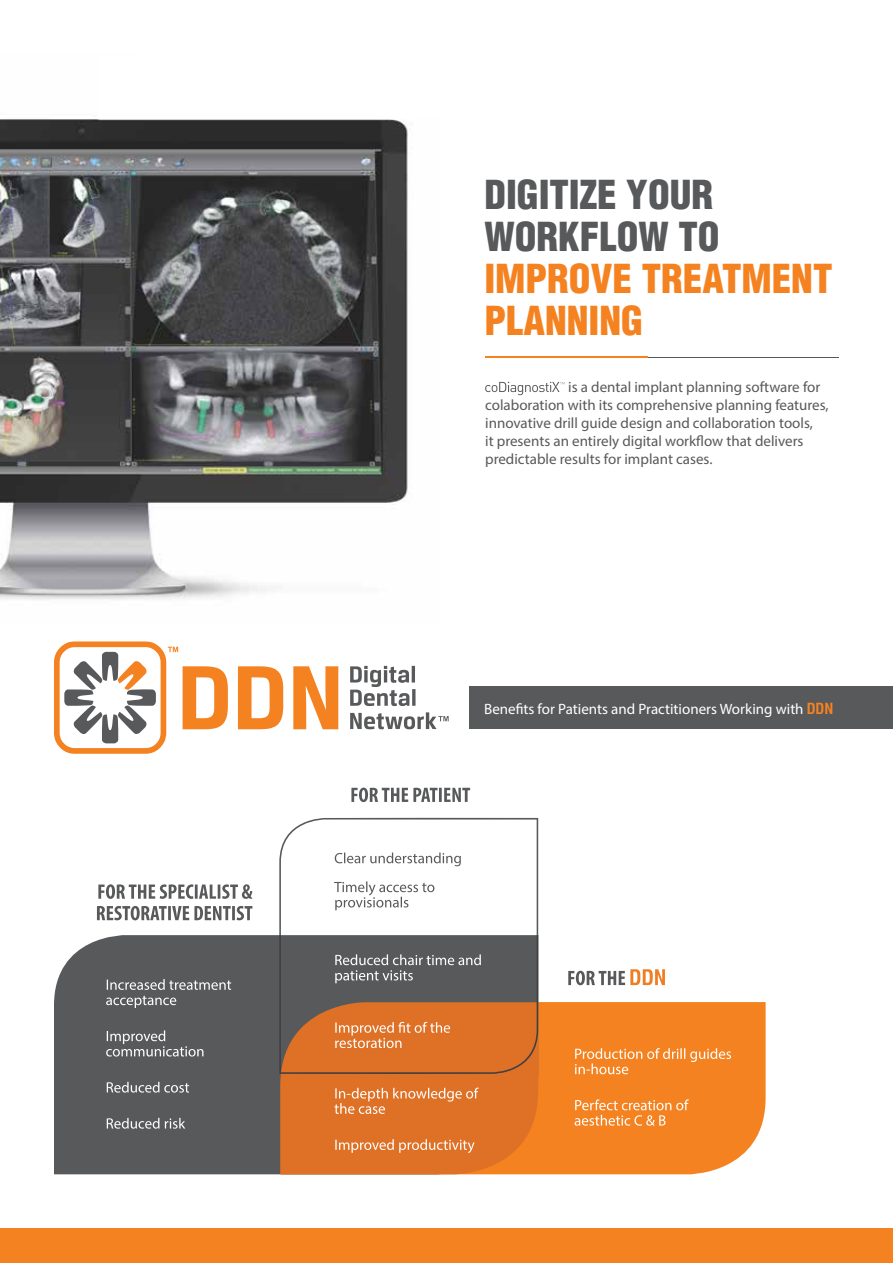
<style>
.page{position:relative;width:893px;height:1263px;background:#fff}
.page>*{position:absolute;margin:0;border:0;box-sizing:border-box;transform-origin:0 0}
.t1{font:39px/42px "Switzerland Cond Black Plain";color:#f58220}
.t2{font:39px/42px "Switzerland Cond Black Plain";color:#58595b}
.t3{font:15px/18px "Myriad Pro";color:#58595b}
.t4{font:15px "Myriad Pro";color:#fff}
.s1{font-family:"Swiss 721 BT";font-weight:700;font-stretch:condensed;color:#f58220}
</style>
<div class="page">
<div style="left:0;top:1228px;width:893px;height:35px;background:#f58220"></div>
<img style="left:0;top:119px;width:413px;height:481px">
<hr style="left:485px;top:357px;width:354px;height:1px;background:#58595b">
<hr style="left:485px;top:356px;width:162px;height:2px;background:#f58220">
<hr style="left:412px;top:666px;width:3px;height:16px;background:#58595b">
<svg style="left:238px;top:666px;width:45px;height:63px"></svg>
<svg style="left:293px;top:666px;width:45px;height:63px"></svg>
<svg style="left:412px;top:689px;width:4px;height:17px"></svg>
<svg style="left:350px;top:666px;width:59px;height:40px"></svg>
<svg style="left:350px;top:712px;width:99px;height:17px"></svg>
<svg style="left:54px;top:641px;width:174px;height:113px"></svg>
<div style="left:469px;top:687px;width:424px;height:42px;background:#58595b"></div>
<svg style="left:485px;top:382px;width:79px;height:13px"></svg>
<svg style="left:279px;top:818px;width:259px;height:117px"></svg>
<div style="left:538px;top:1002px;width:228px;height:172px;background:#f58220"></div>
<div style="left:54px;top:935px;width:225px;height:239px;background:#58595b"></div>
<svg style="left:97px;top:884px;width:156px;height:36px"></svg>
<svg style="left:351px;top:788px;width:119px;height:14px"></svg>
<svg style="left:568px;top:969px;width:97px;height:16px"></svg>
<svg style="left:106px;top:979px;width:125px;height:113px;background:#676769"></svg>
<svg style="left:107px;top:1118px;width:78px;height:11px"></svg>
<svg style="left:334px;top:852px;width:127px;height:58px"></svg>
<svg style="left:279px;top:935px;width:259px;height:239px;background:#b66e3d"></svg>
<svg style="left:575px;top:1048px;width:156px;height:78px;background:#f58f37"></svg>
<h1 class="t2" style="left:484px;top:174px;width:237px">DIGITIZE YOUR<br>WORKFLOW TO</h1>
<h1 class="t1" style="left:484px;top:258px;width:350px">IMPROVE TREATMENT<br>PLANNING</h1>
<p class="t3" style="left:485px;top:378px;width:345px;text-indent:83px">is a dental implant planning software for colaboration with its comprehensive planning features, innovative drill guide design and collaboration tools,<br>it presents an entirely digital workflow that delivers predictable results for implant cases.</p>
<p class="t4" style="left:484px;top:699px;width:351px">Benefits for Patients and Practitioners Working with <span class="s1">DDN</span></p>
</div>
